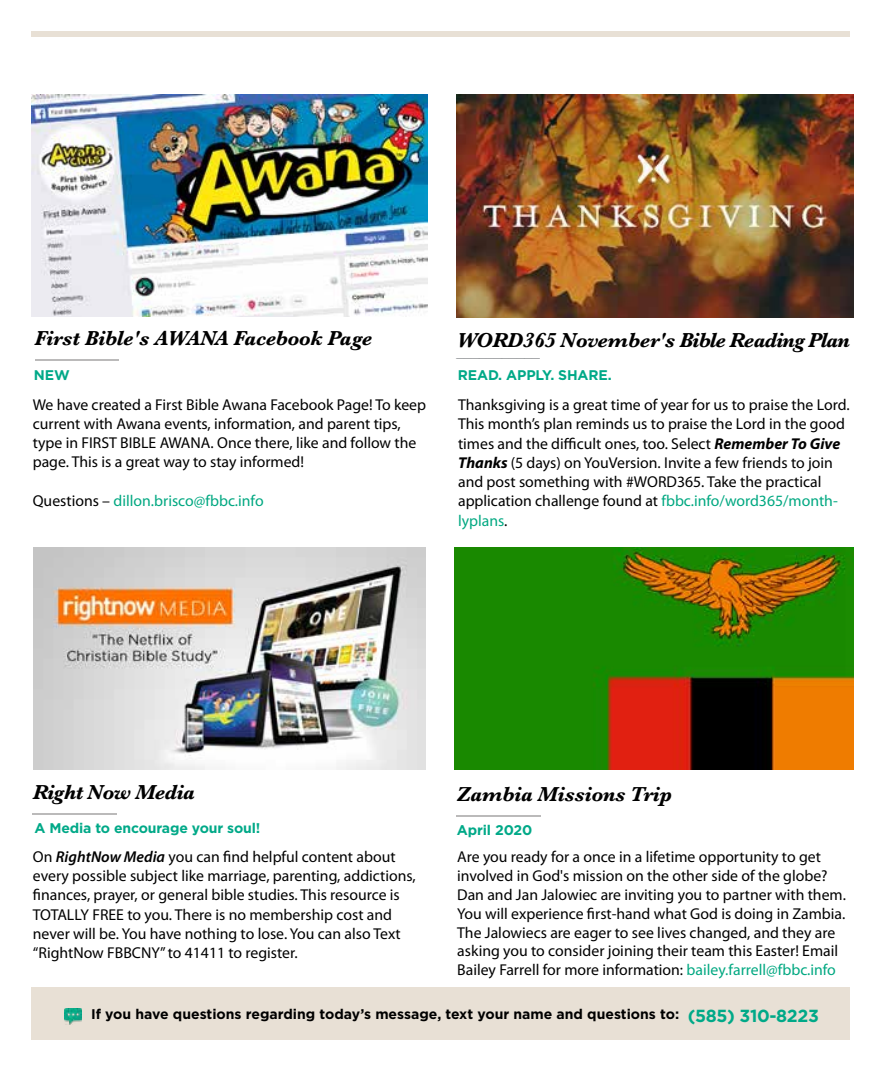
<style>
.page{position:relative;width:882px;height:1071px;background:#fff}
.page>*{position:absolute;margin:0;border:0;box-sizing:border-box;transform-origin:0 0}
.t1{font:italic 700 21px "Baskerville";letter-spacing:-.01em;color:#000}
.t2{font:italic 700 21px "Baskerville";letter-spacing:-.04em;color:#000}
.t3{font:italic 700 21px "Baskerville";letter-spacing:-.03em;color:#000}
.t4{font:15.75px/19.2px "Myriad Pro";color:#000}
.t5{font:15.75px "Myriad Pro";color:#00a881}
.t6{font:italic 700 15.75px "Baskerville";color:#939598}
.t7{font:700 14px "Gotham";color:#000}
.t8{font:700 14px "Gotham";letter-spacing:-.01em;color:#00a988}
.s1{color:#000}
.s2{font-weight:700;font-style:italic}
.s3{color:#00a881}
.s4{font-weight:600;font-style:italic}
.s5{font-size:17.5px;color:#00a988}
</style>
<div class="page">
<div style="left:32px;top:987px;width:818px;height:53px;background:#e8e0d5"></div>
<img style="left:65px;top:1008px;width:17px;height:17px">
<div style="left:32px;top:32px;width:818px;height:5px;background:#e8e0d5"></div>
<hr style="left:457px;top:815px;width:84px;height:2px;background:#bbbaba">
<img style="left:454px;top:548px;width:400px;height:222px">
<hr style="left:35px;top:359px;width:84px;height:2px;background:#bbbaba">
<img style="left:31px;top:94px;width:397px;height:223px">
<hr style="left:33px;top:813px;width:84px;height:2px;background:#bbbaba">
<img style="left:33px;top:548px;width:392px;height:221px">
<img style="left:456px;top:94px;width:397px;height:223px">
<h1 class="t1" style="left:35px;top:324px;width:339px">First Bible's AWANA Facebook Page</h1>
<h1 class="t2" style="left:457px;top:325px;width:394px">WORD365 November's Bible Reading Plan</h1>
<p class="t6" style="left:457px;top:340px;width:85px">___________</p>
<p class="t8" style="left:34px;top:367px;width:37px">NEW</p>
<p class="t8" style="left:458px;top:367px;width:155px">READ. APPLY. SHARE.</p>
<p class="t4" style="left:33px;top:395px;width:395px">We have created a First Bible Awana Facebook Page! To keep current with Awana events, information, and parent tips, type in FIRST BIBLE AWANA. Once there, like and follow the page. This is a great way to stay informed!</p>
<p class="t5" style="left:33px;top:491px;width:232px"><span class="s1">Questions –</span> dillon.brisco@fbbc.info</p>
<p class="t4" style="left:458px;top:395px;width:393px">Thanksgiving is a great time of year for us to praise the Lord.<br>This month’s plan reminds us to praise the Lord in the good times and the difficult ones, too. Select <span class="s2">Remember To Give Thanks</span> (5 days) on YouVersion. Invite a few friends to join and post something with #WORD365. Take the practical application challenge found at <span class="s3">fbbc.info/word365/month&shy;lyplans</span>.</p>
<h1 class="t3" style="left:33px;top:778px;width:163px">Right Now Media</h1>
<h1 class="t1" style="left:457px;top:780px;width:216px">Zambia Missions Trip</h1>
<p class="t8" style="left:34px;top:820px;width:228px">A Media to encourage your soul!</p>
<p class="t8" style="left:457px;top:822px;width:77px">April 2020</p>
<p class="t4" style="left:33px;top:847px;width:384px">On <span class="s4">RightNow Media</span> you can find helpful content about every possible subject like marriage, parenting, addictions, finances, prayer, or general bible studies. This resource is TOTALLY FREE to you. There is no membership cost and never will be. You have nothing to lose. You can also Text “RightNow FBBCNY” to 41411 to register.</p>
<p class="t4" style="left:457px;top:847px;width:390px">Are you ready for a once in a lifetime opportunity to get involved in God's mission on the other side of the globe?<br>Dan and Jan Jalowiec are inviting you to partner with them.<br>You will experience first-hand what God is doing in Zambia.<br>The Jalowiecs are eager to see lives changed, and they are asking you to consider joining their team this Easter! Email Bailey Farrell for more information: <span class="s3">bailey.farrell@fbbc.info</span></p>
<p class="t7" style="left:91px;top:1006px;width:729px">If you have questions regarding today’s message, text your name and questions to: <span class="s5">(585) 310-8223</span></p>
</div>
